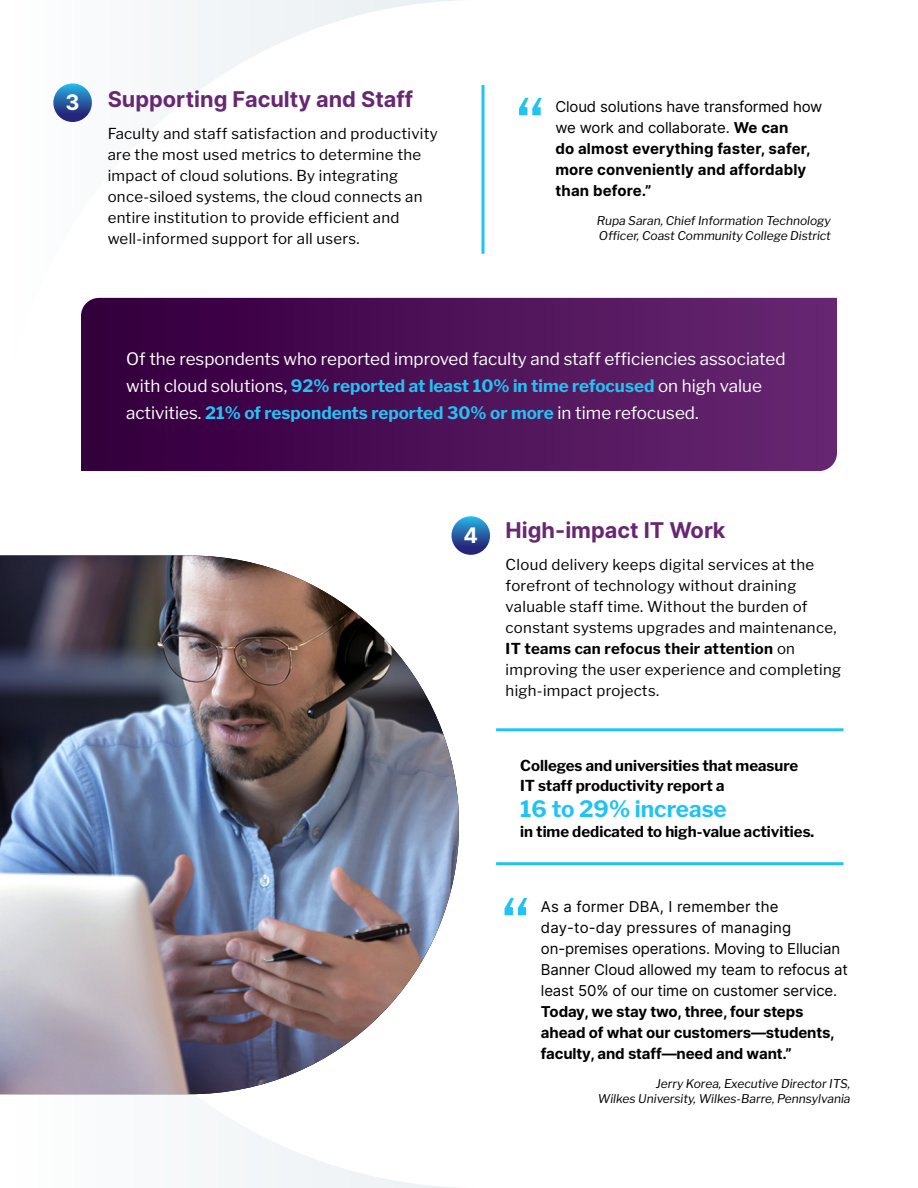
<style>
.page{position:relative;width:918px;height:1188px;background:#fff}
.page>*{position:absolute;margin:0;border:0;box-sizing:border-box;transform-origin:0 0}
.t1{font:75px "Libre Franklin";color:#20c4f4}
.t2{font:700 22.5px "Libre Franklin";color:#20c4f4}
.t3{font:700 21.75px "Inter";color:#682772}
.t4{font:700 21.45px "Inter";color:#fff}
.t5{font:17.1px/27.2px "Libre Franklin";color:#fff}
.t6{font:15px/21px "Libre Franklin";letter-spacing:.02em;color:#000}
.t7{font:15px/21px "Inter";letter-spacing:-.01em;color:#000}
.t8{font:700 15px/21px "Inter";letter-spacing:.01em;color:#000}
.t9{font:700 15px/20.2px "Libre Franklin";color:#000}
.t10{font:700 15px/21px "Inter";letter-spacing:-.01em;color:#000}
.t11{font:italic 12px/15px "Libre Franklin";color:#000}
.s1{font-weight:400}
.s2{font-weight:700;color:#20c4f4}
.s3{font-weight:700}
</style>
<div class="page">
<svg style="left:0;top:1094px;width:458px;height:94px"></svg>
<svg style="left:53px;top:0;width:426px;height:298px"></svg>
<svg style="left:81px;top:298px;width:756px;height:173px;background:#4d1157"></svg>
<img style="left:0;top:556px;width:459px;height:538px">
<svg style="left:53px;top:83px;width:39px;height:39px"></svg>
<svg style="left:452px;top:516px;width:38px;height:39px"></svg>
<hr style="left:482px;top:85px;width:2px;height:169px;background:#20c4f4">
<hr style="left:496px;top:728px;width:347px;height:3px;background:#20c4f4">
<hr style="left:496px;top:862px;width:347px;height:3px;background:#20c4f4">
<h3 class="t4" style="left:66px;top:87px;width:16px">3</h3>
<h3 class="t3" style="left:108px;top:83px;width:307px">Supporting Faculty and Staff</h3>
<p class="t6" style="left:108px;top:122px;width:332px">Faculty and staff satisfaction and productivity are the most used metrics to determine the impact of cloud solutions. By integrating once-siloed systems, the cloud connects an entire institution to provide efficient and well-informed support for all users.</p>
<h1 class="t1" style="left:515px;top:67px;width:31px">“</h1>
<p class="t8" style="left:555px;top:96px;width:269px"><span class="s1">Cloud solutions have transformed how we work and collaborate.</span> We can<br>do almost everything faster, safer, more conveniently and affordably than before.”</p>
<p class="t11" style="left:597px;top:212px;width:236px">Rupa Saran, Chief Information Technology<br>Officer, Coast Community College District</p>
<p class="t5" style="left:126px;top:344px;width:661px">Of the respondents who reported improved faculty and staff efficiencies associated with cloud solutions, <span class="s2">92% reported at least 10% in time refocused</span> on high value activities. <span class="s2">21% of respondents reported 30% or more</span> in time refocused.</p>
<h3 class="t4" style="left:464px;top:520px;width:16px">4</h3>
<h3 class="t3" style="left:506px;top:514px;width:221px">High-impact IT Work</h3>
<p class="t6" style="left:506px;top:553px;width:337px">Cloud delivery keeps digital services at the forefront of technology without draining valuable staff time. Without the burden of constant systems upgrades and maintenance, <span class="s3">IT teams can refocus their attention</span> on improving the user experience and completing high-impact projects.</p>
<p class="t9" style="left:520px;top:754px;width:280px">Colleges and universities that measure<br>IT staff productivity report a</p>
<h2 class="t2" style="left:520px;top:791px;width:208px">16 to 29% increase</h2>
<p class="t9" style="left:520px;top:820px;width:296px">in time dedicated to high-value activities.</p>
<h1 class="t1" style="left:501px;top:867px;width:31px">“</h1>
<p class="t7" style="left:541px;top:896px;width:309px">As a former DBA, I remember the day-to-day pressures of managing on-premises operations. Moving to Ellucian Banner Cloud allowed my team to refocus at least 50% of our time on customer service.</p>
<p class="t10" style="left:541px;top:1001px;width:295px">Today, we stay two, three, four steps ahead of what our customers—students, faculty, and staff—need and want.”</p>
<p class="t11" style="left:598px;top:1075px;width:254px;text-align:right">Jerry Korea, Executive Director ITS,<br>Wilkes University, Wilkes-Barre, Pennsylvania</p>
</div>
